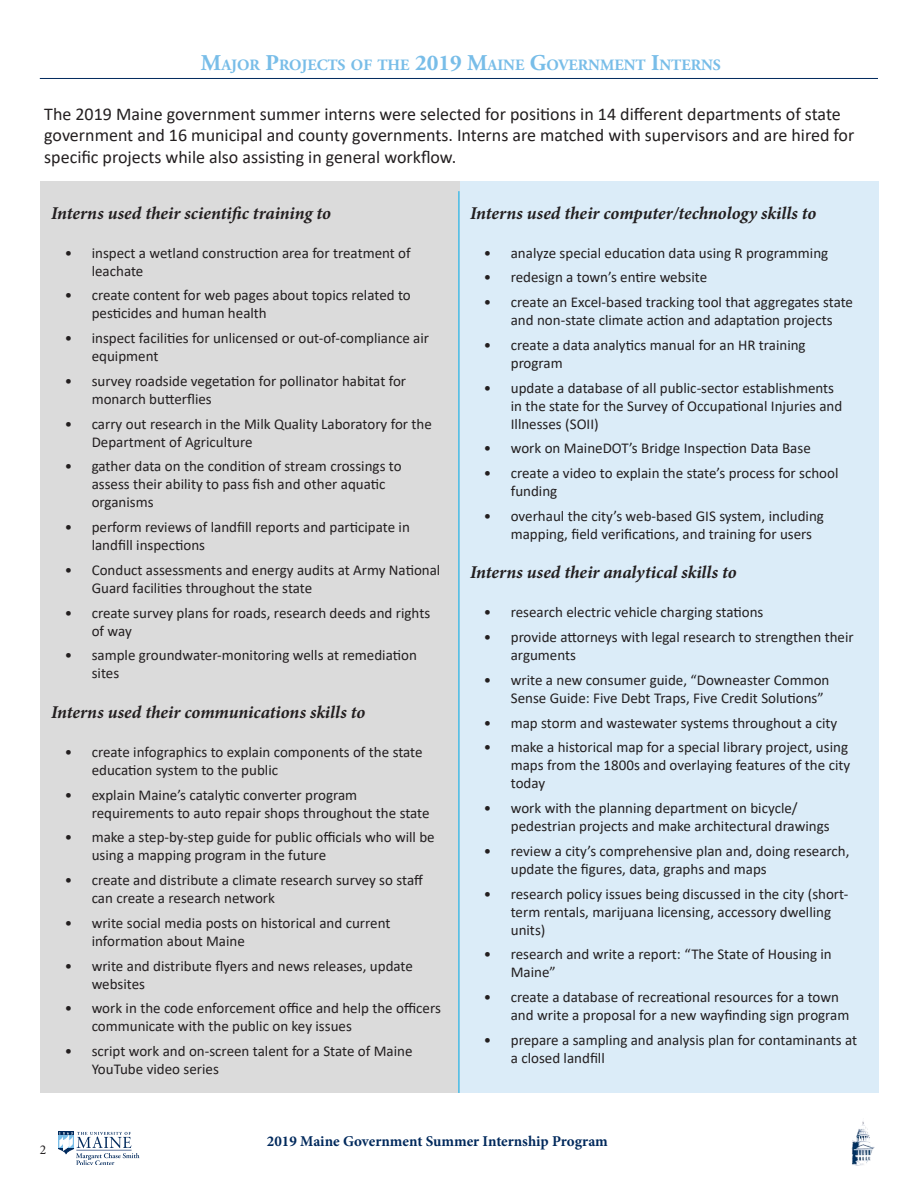
<style>
.page{position:relative;width:918px;height:1188px;background:#fff}
.page>*{position:absolute;margin:0;border:0;box-sizing:border-box;transform-origin:0 0}
.t1{font:18px/21.6px "Calibri";color:#231f20}
.t2{font:italic 700 18px "Minion Pro";letter-spacing:-.005em;color:#231f20}
.t3{font:700 15.75px "Adobe Garamond Pro";color:#78bde8}
.t4{font:15px/18px "Calibri";color:#231f20}
.t5{font:700 15px "Minion Pro";color:#00295c}
.t6{font:13.5px "Minion Pro";color:#231f20}
.s1{font-size:22.5px}
</style>
<div class="page">
<div style="left:459px;top:182px;width:419px;height:911px;background:#dbecf8"></div>
<div style="left:40px;top:182px;width:419px;height:911px;background:#dbdbdb"></div>
<hr style="left:40px;top:78px;width:838px;height:1px;background:#00295c">
<img style="left:852px;top:1121px;width:22px;height:45px">
<hr style="left:459px;top:191px;width:1px;height:902px;background:#00aeef">
<svg style="left:58px;top:1132px;width:82px;height:33px"></svg>
<hr style="left:76px;top:1150px;width:56px;height:1px;background:#60779f">
<p class="t3" style="left:201px;top:55px;width:521px"><span class="s1">M</span>AJOR <span class="s1">P</span>ROJECTS OF THE <span class="s1">2019 M</span>AINE <span class="s1">G</span>OVERNMENT <span class="s1">I</span>NTERNS</p>
<p class="t1" style="left:44px;top:102px;width:812px">The 2019 Maine government summer interns were selected for positions in 14 different departments of state government and 16 municipal and county governments. Interns are matched with supervisors and are hired for specific projects while also assisting in general workflow.</p>
<p class="t2" style="left:51px;top:200px;width:281px">Interns used their scientific training to</p>
<p class="t4" style="left:92px;top:243px;width:321px;text-indent:-27px">• inspect a wetland construction area for treatment of leachate</p>
<p class="t4" style="left:92px;top:286px;width:321px;text-indent:-27px">• create content for web pages about topics related to pesticides and human health</p>
<p class="t4" style="left:92px;top:329px;width:339px;text-indent:-27px">• inspect facilities for unlicensed or out-of-compliance air equipment</p>
<p class="t4" style="left:92px;top:372px;width:316px;text-indent:-27px">• survey roadside vegetation for pollinator habitat for monarch butterflies</p>
<p class="t4" style="left:92px;top:414px;width:342px;text-indent:-27px">• carry out research in the Milk Quality Laboratory for the<br>Department of Agriculture</p>
<p class="t4" style="left:92px;top:457px;width:312px;text-indent:-27px">• gather data on the condition of stream crossings to assess their ability to pass fish and other aquatic organisms</p>
<p class="t4" style="left:92px;top:518px;width:320px;text-indent:-27px">• perform reviews of landfill reports and participate in landfill inspections</p>
<p class="t4" style="left:92px;top:561px;width:350px;text-indent:-27px">• Conduct assessments and energy audits at Army National<br>Guard facilities throughout the state</p>
<p class="t4" style="left:92px;top:603px;width:340px;text-indent:-27px">• create survey plans for roads, research deeds and rights of way</p>
<p class="t4" style="left:92px;top:646px;width:327px;text-indent:-27px">• sample groundwater-monitoring wells at remediation sites</p>
<p class="t2" style="left:51px;top:699px;width:315px">Interns used their communications skills to</p>
<p class="t4" style="left:92px;top:742px;width:332px;text-indent:-27px">• create infographics to explain components of the state education system to the public</p>
<p class="t4" style="left:92px;top:785px;width:339px;text-indent:-27px">• explain Maine’s catalytic converter program requirements to auto repair shops throughout the state</p>
<p class="t4" style="left:92px;top:828px;width:345px;text-indent:-27px">• make a step-by-step guide for public officials who will be using a mapping program in the future</p>
<p class="t4" style="left:92px;top:871px;width:333px;text-indent:-27px">• create and distribute a climate research survey so staff can create a research network</p>
<p class="t4" style="left:92px;top:913px;width:300px;text-indent:-27px">• write social media posts on historical and current information about Maine</p>
<p class="t4" style="left:92px;top:956px;width:323px;text-indent:-27px">• write and distribute flyers and news releases, update websites</p>
<p class="t4" style="left:92px;top:999px;width:351px;text-indent:-27px">• work in the code enforcement office and help the officers communicate with the public on key issues</p>
<p class="t4" style="left:92px;top:1042px;width:322px;text-indent:-27px">• script work and on-screen talent for a State of Maine<br>YouTube video series</p>
<p class="t2" style="left:470px;top:200px;width:348px">Interns used their computer/technology skills to</p>
<p class="t4" style="left:484px;top:243px;width:346px">• analyze special education data using R programming</p>
<p class="t4" style="left:484px;top:268px;width:225px">• redesign a town’s entire website</p>
<p class="t4" style="left:484px;top:293px;width:371px;text-align:center">• create an Excel-based tracking tool that aggregates state and non-state climate action and adaptation projects</p>
<p class="t4" style="left:511px;top:336px;width:296px;text-indent:-27px">• create a data analytics manual for an HR training program</p>
<p class="t4" style="left:511px;top:378px;width:333px;text-indent:-27px">• update a database of all public-sector establishments in the state for the Survey of Occupational Injuries and<br>Illnesses (SOII)</p>
<p class="t4" style="left:484px;top:439px;width:329px">• work on MaineDOT’s Bridge Inspection Data Base</p>
<p class="t4" style="left:511px;top:464px;width:329px;text-indent:-27px">• create a video to explain the state’s process for school funding</p>
<p class="t4" style="left:511px;top:507px;width:315px;text-indent:-27px">• overhaul the city’s web-based GIS system, including mapping, field verifications, and training for users</p>
<p class="t2" style="left:470px;top:560px;width:268px">Interns used their analytical skills to</p>
<p class="t4" style="left:484px;top:603px;width:281px">• research electric vehicle charging stations</p>
<p class="t4" style="left:511px;top:628px;width:344px;text-indent:-27px">• provide attorneys with legal research to strengthen their arguments</p>
<p class="t4" style="left:511px;top:670px;width:320px;text-indent:-27px">• write a new consumer guide, “Downeaster Common<br>Sense Guide: Five Debt Traps, Five Credit Solutions”</p>
<p class="t4" style="left:484px;top:713px;width:355px">• map storm and wastewater systems throughout a city</p>
<p class="t4" style="left:511px;top:738px;width:341px;text-indent:-27px">• make a historical map for a special library project, using maps from the 1800s and overlaying features of the city today</p>
<p class="t4" style="left:511px;top:799px;width:320px;text-indent:-27px">• work with the planning department on bicycle/ pedestrian projects and make architectural drawings</p>
<p class="t4" style="left:511px;top:841px;width:340px;text-indent:-27px">• review a city’s comprehensive plan and, doing research, update the figures, data, graphs and maps</p>
<p class="t4" style="left:511px;top:884px;width:339px;text-indent:-27px">• research policy issues being discussed in the city (short&shy;term rentals, marijuana licensing, accessory dwelling units)</p>
<p class="t4" style="left:511px;top:945px;width:323px;text-indent:-27px">• research and write a report: “The State of Housing in<br>Maine”</p>
<p class="t4" style="left:511px;top:988px;width:340px;text-indent:-27px">• create a database of recreational resources for a town and write a proposal for a new wayfinding sign program</p>
<p class="t4" style="left:511px;top:1030px;width:348px;text-indent:-27px">• prepare a sampling and analysis plan for contaminants at a closed landfill</p>
<p class="t6" style="left:40px;top:1141px;width:8px">2</p>
<p class="t5" style="left:267px;top:1130px;width:343px">2019 Maine Government Summer Internship Program</p>
</div>
